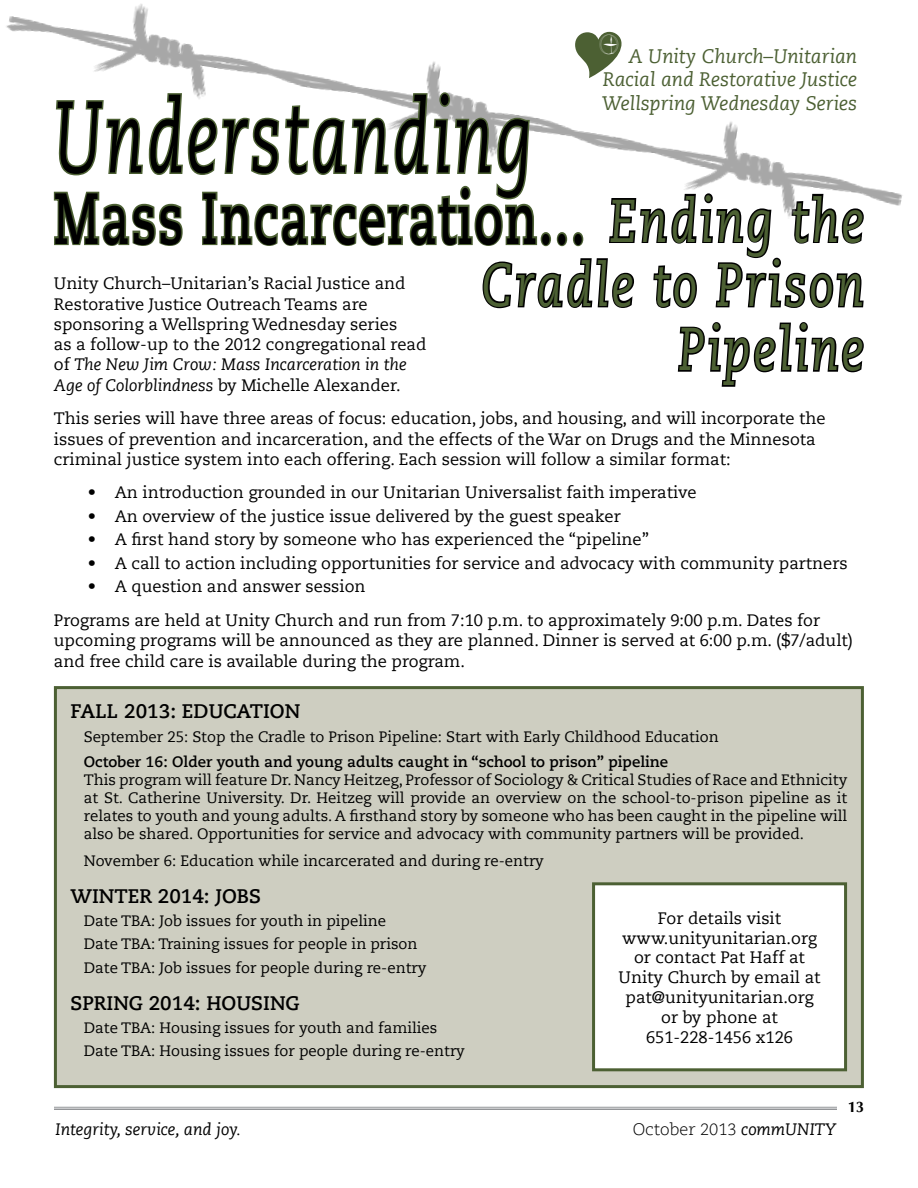
<style>
.page{position:relative;width:918px;height:1188px;background:#fff}
.page>*{position:absolute;margin:0;border:0;box-sizing:border-box;transform-origin:0 0}
.t1{font:italic 101.25px "Caecilia LT Std";letter-spacing:.04em;color:#000;scale:.67 1}
.t2{font:700 72px "Caecilia LT Std";letter-spacing:.04em;color:#000;scale:.67 1}
.t3{font:italic 60px/64.3px "Caecilia LT Std";letter-spacing:.06em;color:#4c6033;text-align:right;scale:.8 1}
.t4{font:italic 19.5px/23.4px "Caecilia LT Std";color:#4c6033;text-align:justify}
.t5{font:700 19.5px "Caecilia LT Std";color:#000}
.t6{font:16.5px/20.2px "Caecilia LT Std";color:#000}
.t7{font:italic 16.5px "Caecilia LT Std";color:#000}
.t8{font:300 16.5px "Caecilia LT Std";color:#000}
.t9{font:15px/18px "Caecilia LT Std";color:#000}
.t10{font:700 15px "Caecilia LT Std";color:#000}
.t11{font:700 15px "CG Omega";color:#000}
.s1{font-style:italic}
.s2{font-weight:400;font-style:italic}
</style>
<div class="page">
<hr style="left:54px;top:1107px;width:783px;height:1px;background:#939598">
<hr style="left:54px;top:1109px;width:783px;height:1px;background:#939598">
<div style="left:55px;top:688px;width:807px;height:399px;background:#cecec1"></div>
<div style="left:54px;top:686px;width:810px;height:402px;border:3px solid #4c6033"></div>
<div style="left:594px;top:884px;width:252px;height:186px;background:#fff"></div>
<div style="left:592px;top:882px;width:255px;height:189px;border:3px solid #4c6033"></div>
<svg style="left:677px;top:322px;width:187px;height:65px"></svg>
<img style="left:6px;top:16px;width:897px;height:190px">
<svg style="left:52px;top:4px;width:814px;height:305px"></svg>
<p class="t4" style="left:602px;top:45px;width:257px;text-indent:27px">A Unity Church–Unitarian Racial and Restorative Justice Wellspring Wednesday Series</p>
<h1 class="t1" style="left:54px;top:80px;width:715px">Understanding</h1>
<h2 class="t2" style="left:54px;top:176px;width:795px">Mass Incarceration...</h2>
<h3 class="t3" style="left:482px;top:190px;width:479px">Ending the<br>Cradle to Prison<br>Pipeline</h3>
<p class="t6" style="left:54px;top:274px;width:374px">Unity Church–Unitarian’s Racial Justice and Restorative Justice Outreach Teams are sponsoring a Wellspring Wednesday series<br>as a follow-up to the 2012 congregational read of <span class="s1">The New Jim Crow: Mass Incarceration in the Age of Colorblindness</span> by Michelle Alexander.</p>
<p class="t6" style="left:54px;top:409px;width:773px">This series will have three areas of focus: education, jobs, and housing, and will incorporate the issues of prevention and incarceration, and the effects of the War on Drugs and the Minnesota criminal justice system into each offering. Each session will follow a similar format:</p>
<p class="t6" style="left:88px;top:483px;width:610px">• An introduction grounded in our Unitarian Universalist faith imperative</p>
<p class="t6" style="left:88px;top:506px;width:535px">• An overview of the justice issue delivered by the guest speaker</p>
<p class="t6" style="left:88px;top:530px;width:563px">• A first hand story by someone who has experienced the “pipeline”</p>
<p class="t6" style="left:88px;top:553px;width:762px">• A call to action including opportunities for service and advocacy with community partners</p>
<p class="t6" style="left:54px;top:570px;width:768px;line-height:33.8px;text-indent:34px">• A question and answer session<br>Programs are held at Unity Church and run from 7:10 p.m. to approximately 9:00 p.m. Dates for</p>
<p class="t6" style="left:54px;top:631px;width:801px">upcoming programs will be announced as they are planned. Dinner is served at 6:00 p.m. ($7/adult) and free child care is available during the program.</p>
<p class="t5" style="left:70px;top:699px;width:24px">Fall</p>
<p class="t5" style="left:124px;top:699px;width:84px">2013: Educat</p>
<p class="t5" style="left:263px;top:699px;width:23px">ion</p>
<p class="t9" style="left:84px;top:728px;width:636px">September 25: Stop the Cradle to Prison Pipeline: Start with Early Childhood Education</p>
<p class="t10" style="left:84px;top:753px;width:586px">October 16: Older youth and young adults caught in “school to prison” pipeline</p>
<p class="t9" style="left:84px;top:771px;width:765px;text-align:justify">This program will feature Dr. Nancy Heitzeg, Professor of Sociology &amp; Critical Studies of Race and Ethnicity at St. Catherine University. Dr. Heitzeg will provide an overview on the school-to-prison pipeline as it relates to youth and young adults. A firsthand story by someone who has been caught in the pipeline will also be shared. Opportunities for service and advocacy with community partners will be provided.</p>
<p class="t9" style="left:84px;top:852px;width:462px">November 6: Education while incarcerated and during re-entry</p>
<p class="t5" style="left:70px;top:884px;width:43px">Winter</p>
<p class="t5" style="left:158px;top:884px;width:78px">2014: Jobs</p>
<p class="t9" style="left:84px;top:909px;width:344px;line-height:23.4px">Date TBA: Job issues for youth in pipeline<br>Date TBA: Training issues for people in prison<br>Date TBA: Job issues for people during re-entry</p>
<p class="t5" style="left:70px;top:991px;width:166px">Spring 2014: Hous</p>
<p class="t5" style="left:263px;top:991px;width:23px">ing</p>
<p class="t9" style="left:84px;top:1016px;width:382px;line-height:23.4px">Date TBA: Housing issues for youth and families<br>Date TBA: Housing issues for people during re-entry</p>
<p class="t6" style="left:619px;top:908px;width:204px;line-height:19.8px;text-align:center">For details visit www.unityunitarian.org or contact Pat Haff at<br>Unity Church by email at pat@unityunitarian.org or by phone at<br>651-228-1456 x126</p>
<p class="t7" style="left:56px;top:1120px;width:187px">Integrity, service, and joy.</p>
<p class="t8" style="left:633px;top:1120px;width:205px">October 2013 <span class="s2">commUNITY</span></p>
<p class="t11" style="left:847px;top:1098px;width:18px">13</p>
</div>
